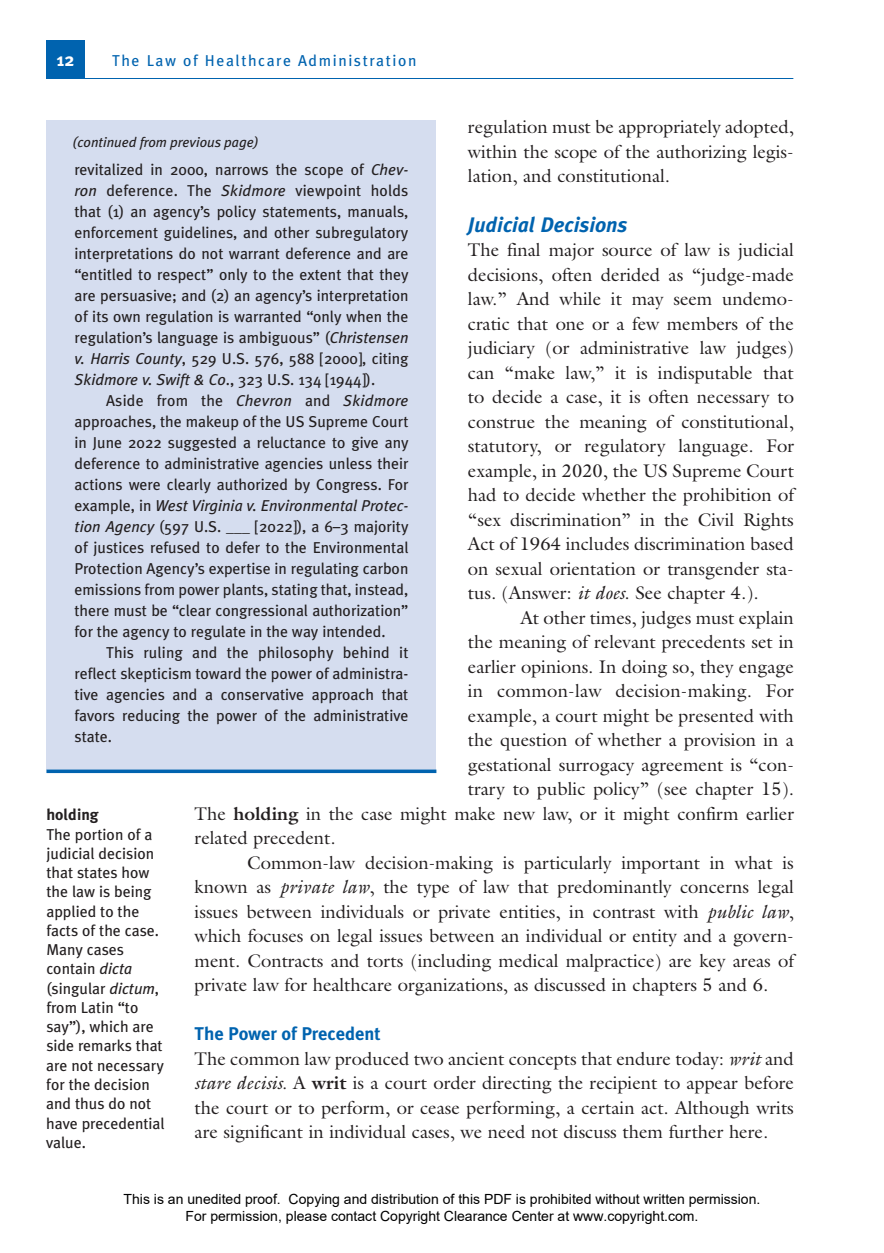
<style>
.page{position:relative;width:884px;height:1253px;background:#fff}
.page>*{position:absolute;margin:0;border:0;box-sizing:border-box;transform-origin:0 0}
.t1{font:italic 700 21px "Meta Plus";color:#0063af}
.t2{font:18.38px/24.5px "Galliard Std";color:#231f20;text-align:justify}
.t3{font:700 18.38px "Meta Plus";color:#fff}
.t4{font:15.75px/19.2px "Meta Plus";color:#231f20}
.t5{font:italic 15.75px "Meta Plus";color:#231f20}
.t6{font:15.75px "Meta Plus";letter-spacing:.1em;color:#0063af}
.t7{font:14px/16.8px "Arial";color:#000;text-align:center}
.t8{font:italic 14px "Meta Plus";color:#231f20}
.s1{font-style:italic}
.s2{font-weight:700}
.s3{font-family:"Meta Plus";font-weight:700;color:#0063af}
.s4{font-style:italic;font-size:17.5px}
.s5{font-style:normal}
</style>
<div class="page">
<hr style="left:46px;top:78px;width:747px;height:1px;background:#0063af">
<div style="left:46px;top:40px;width:39px;height:38px;background:#0063af"></div>
<div style="left:46px;top:120px;width:390px;height:649px;background:#d5ddef"></div>
<svg style="left:46px;top:769px;width:390px;height:4px;background:#1e74b8"></svg>
<p class="t3" style="left:57px;top:49px;width:19px">12</p>
<p class="t6" style="left:112px;top:52px;width:306px">The Law of Healthcare Administration</p>
<p class="t2" style="left:468px;top:115px;width:327px">regulation must be appropriately adopted, within the scope of the authorizing legis&shy;lation, and constitutional.</p>
<p class="t1" style="left:468px;top:212px;width:161px">Judicial Decisions</p>
<p class="t2" style="left:468px;top:237px;width:327px">The final major source of law is judicial</p>
<p class="t2" style="left:468px;top:262px;width:327px">decisions, often derided as “judge-made</p>
<p class="t2" style="left:468px;top:286px;width:327px">law.” And while it may seem undemo-</p>
<p class="t2" style="left:468px;top:311px;width:327px">cratic that one or a few members of the</p>
<p class="t2" style="left:468px;top:335px;width:327px">judiciary (or administrative law judges)</p>
<p class="t2" style="left:468px;top:360px;width:327px">can “make law,” it is indisputable that</p>
<p class="t2" style="left:468px;top:384px;width:327px">to decide a case, it is often necessary to</p>
<p class="t2" style="left:468px;top:409px;width:327px">construe the meaning of constitutional,</p>
<p class="t2" style="left:468px;top:433px;width:328px">statutory, or regulatory language. For</p>
<p class="t2" style="left:468px;top:458px;width:327px">example, in 2020, the US Supreme Court</p>
<p class="t2" style="left:468px;top:482px;width:327px">had to decide whether the prohibition of</p>
<p class="t2" style="left:468px;top:507px;width:327px">“sex discrimination” in the Civil Rights</p>
<p class="t2" style="left:468px;top:531px;width:327px">Act of 1964 includes discrimination based</p>
<p class="t2" style="left:468px;top:556px;width:327px">on sexual orientation or transgender sta-</p>
<p class="t2" style="left:468px;top:580px;width:292px">tus. (Answer: <span class="s1">it does</span>. See chapter 4.).</p>
<p class="t2" style="left:520px;top:605px;width:275px">At other times, judges must explain</p>
<p class="t2" style="left:468px;top:629px;width:327px">the meaning of relevant precedents set in</p>
<p class="t2" style="left:468px;top:654px;width:327px">earlier opinions. In doing so, they engage</p>
<p class="t2" style="left:468px;top:678px;width:327px">in common-law decision-making. For</p>
<p class="t2" style="left:468px;top:703px;width:327px">example, a court might be presented with</p>
<p class="t2" style="left:468px;top:727px;width:327px">the question of whether a provision in a</p>
<p class="t2" style="left:468px;top:752px;width:327px">gestational surrogacy agreement is “con-</p>
<p class="t2" style="left:468px;top:776px;width:327px">trary to public policy” (see chapter 15).</p>
<p class="t2" style="left:195px;top:801px;width:601px">The <span class="s2">holding</span> in the case might make new law, or it might confirm earlier</p>
<p class="t2" style="left:195px;top:825px;width:142px">related precedent.</p>
<p class="t2" style="left:247px;top:850px;width:548px">Common-law decision-making is particularly important in what is</p>
<p class="t2" style="left:195px;top:874px;width:601px">known as <span class="s1">private law</span>, the type of law that predominantly concerns legal</p>
<p class="t2" style="left:195px;top:899px;width:601px">issues between individuals or private entities, in contrast with <span class="s1">public law</span>,</p>
<p class="t2" style="left:195px;top:923px;width:601px">which focuses on legal issues between an individual or entity and a govern-</p>
<p class="t2" style="left:195px;top:948px;width:601px">ment. Contracts and torts (including medical malpractice) are key areas of</p>
<p class="t2" style="left:195px;top:972px;width:575px">private law for healthcare organizations, as discussed in chapters 5 and 6.</p>
<p class="t2" style="left:195px;top:1021px;width:601px;text-align:left"><span class="s3">The Power of Precedent<br></span>The common law produced two ancient concepts that endure today: <span class="s1">writ</span> and <span class="s1">stare decisis</span><span class="s4">.</span> A <span class="s2">writ</span> is a court order directing the recipient to appear before the court or to perform, or cease performing, a certain act. Although writs are significant in individual cases, we need not discuss them further here.</p>
<p class="t8" style="left:73px;top:134px;width:188px">(continued from previous page)</p>
<p class="t4" style="left:74px;top:159px;width:335px">revitalized in 2000, narrows the scope of <span class="s1">Chev-</span></p>
<p class="t4" style="left:74px;top:180px;width:335px"><span class="s1">ron</span> deference. The <span class="s1">Skidmore</span> viewpoint holds</p>
<p class="t4" style="left:74px;top:201px;width:335px">that (1) an agency’s policy statements, manuals,</p>
<p class="t4" style="left:74px;top:222px;width:335px">enforcement guidelines, and other subregulatory</p>
<p class="t4" style="left:74px;top:243px;width:335px">interpretations do not warrant deference and are</p>
<p class="t4" style="left:75px;top:264px;width:335px">“entitled to respect” only to the extent that they</p>
<p class="t4" style="left:75px;top:285px;width:335px">are persuasive; and (2) an agency’s interpretation</p>
<p class="t4" style="left:75px;top:306px;width:335px">of its own regulation is warranted “only when the</p>
<p class="t4" style="left:75px;top:327px;width:335px">regulation’s language is ambiguous” (<span class="s1">Christensen</span></p>
<p class="t4" style="left:75px;top:348px;width:335px"><span class="s1">v. Harris County</span>, 529 U.S. 576, 588 [2000], citing</p>
<p class="t4" style="left:75px;top:369px;width:302px"><span class="s1">Skidmore v. Swift &amp; Co</span>., 323 U.S. 134 [1944]).</p>
<p class="t4" style="left:106px;top:390px;width:304px">Aside from the <span class="s1">Chevron</span> and <span class="s1">Skidmore</span></p>
<p class="t4" style="left:75px;top:411px;width:335px">approaches, the makeup of the US Supreme Court</p>
<p class="t4" style="left:75px;top:432px;width:335px">in June 2022 suggested a reluctance to give any</p>
<p class="t4" style="left:75px;top:453px;width:335px">deference to administrative agencies unless their</p>
<p class="t4" style="left:75px;top:474px;width:335px">actions were clearly authorized by Congress. For</p>
<p class="t5" style="left:75px;top:496px;width:335px"><span class="s5">example, in</span> West Virginia v. Environmental Protec-</p>
<p class="t4" style="left:75px;top:516px;width:335px"><span class="s1">tion Agency</span> (597 U.S. ___ [2022]), a 6–3 majority</p>
<p class="t4" style="left:75px;top:537px;width:335px">of justices refused to defer to the Environmental</p>
<p class="t4" style="left:74px;top:558px;width:335px">Protection Agency’s expertise in regulating carbon</p>
<p class="t4" style="left:74px;top:579px;width:335px">emissions from power plants, stating that, instead,</p>
<p class="t4" style="left:75px;top:600px;width:335px">there must be “clear congressional authorization”</p>
<p class="t4" style="left:75px;top:621px;width:313px">for the agency to regulate in the way intended.</p>
<p class="t4" style="left:106px;top:642px;width:304px">This ruling and the philosophy behind it</p>
<p class="t4" style="left:74px;top:663px;width:335px">reflect skepticism toward the power of administra-</p>
<p class="t4" style="left:74px;top:684px;width:335px">tive agencies and a conservative approach that</p>
<p class="t4" style="left:74px;top:705px;width:335px">favors reducing the power of the administrative</p>
<p class="t4" style="left:74px;top:726px;width:39px">state.</p>
<p class="t4" style="left:46px;top:805px;width:120px"><span class="s2">holding<br></span>The portion of a judicial decision that states how the law is being applied to the facts of the case.<br>Many cases contain <span class="s1">dicta </span>(singular <span class="s1">dictum</span>, from Latin “to say”), which are side remarks that are not necessary for the decision and thus do not have precedential value.</p>
<p class="t7" style="left:124px;top:1190px;width:638px">This is an unedited proof. Copying and distribution of this PDF is prohibited without written permission.<br>For permission, please contact Copyright Clearance Center at www.copyright.com.</p>
</div>
